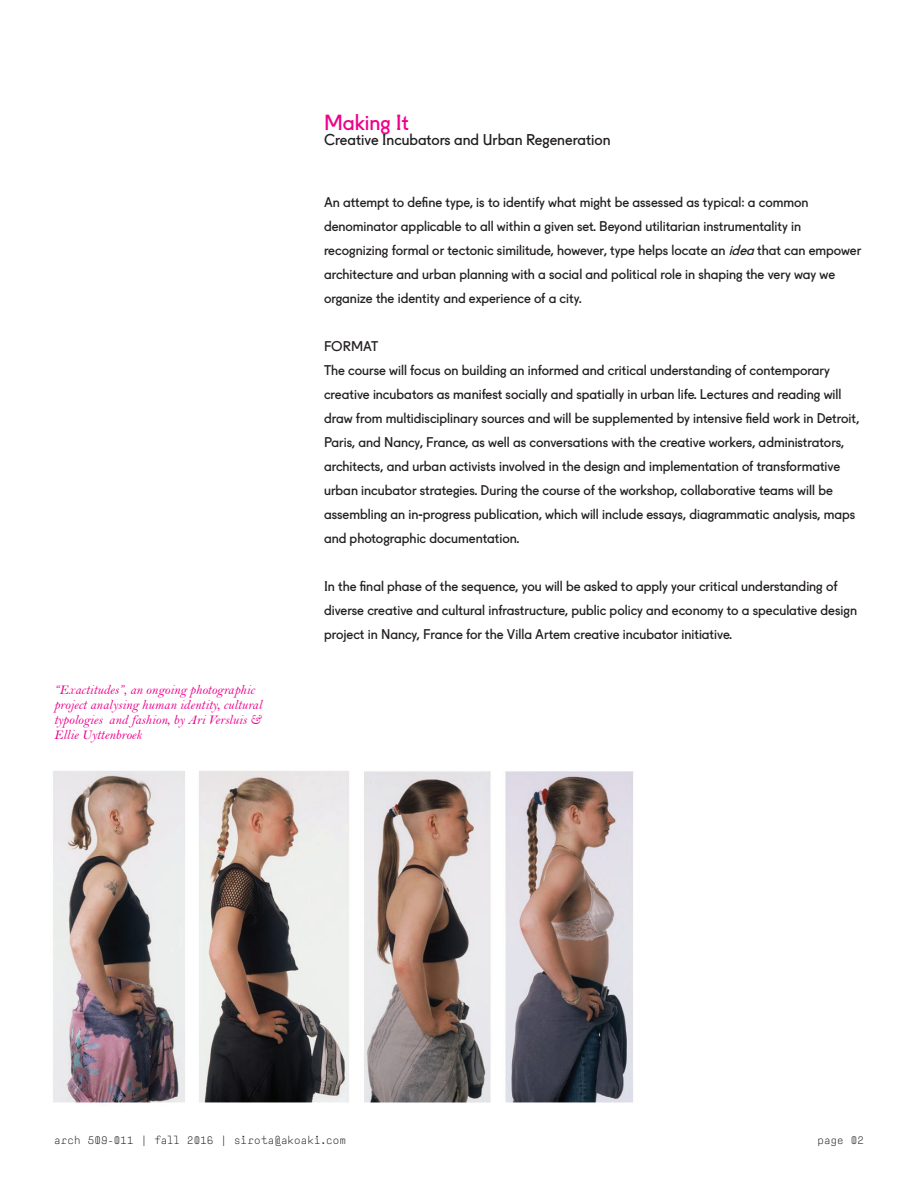
<style>
.page{position:relative;width:918px;height:1188px;background:#fff}
.page>*{position:absolute;margin:0;border:0;box-sizing:border-box;transform-origin:0 0}
.t1{font:21px "Fugue";color:#ed028c}
.t2{font:15px "Fugue";color:#231f20}
.t3{font:13.5px/24px "Fugue";color:#231f20}
.t4{font:13.5px/15px "Bell MT Italic";color:#ed028c}
.t5{font:12px "Septima";letter-spacing:.015em;color:#231f20}
.s1{font-style:italic}
</style>
<div class="page">
<img style="left:53px;top:771px;width:580px;height:332px">
<h1 class="t1" style="left:324px;top:106px;width:86px">Making It</h1>
<p class="t2" style="left:324px;top:128px;width:288px">Creative Incubators and Urban Regeneration</p>
<p class="t4" style="left:54px;top:682px;width:209px">“Exactitudes”, an ongoing photographic project analysing human identity, cultural typologies and fashion, by Ari Versluis &amp; Ellie Uyttenbroek</p>
<p class="t3" style="left:324px;top:189px;width:539px">An attempt to define type, is to identify what might be assessed as typical: a common denominator applicable to all within a given set. Beyond utilitarian instrumentality in recognizing formal or tectonic similitude, however, type helps locate an <span class="s1">idea</span>that can empower architecture and urban planning with a social and political role in shaping the very way we organize the identity and experience of a city.</p>
<p class="t3" style="left:324px;top:333px;width:537px">FORMAT<br>The course will focus on building an informed and critical understanding of contemporary creative incubators as manifest socially and spatially in urban life. Lectures and reading will draw from multidisciplinary sources and will be supplemented by intensive field work in Detroit, Paris, and Nancy, France, as well as conversations with the creative workers, administrators, architects, and urban activists involved in the design and implementation of transformative urban incubator strategies. During the course of the workshop, collaborative teams will be assembling an in-progress publication, which will include essays, diagrammatic analysis, maps and photographic documentation.</p>
<p class="t3" style="left:324px;top:573px;width:535px">In the final phase of the sequence, you will be asked to apply your critical understanding of diverse creative and cultural infrastructure, public policy and economy to a speculative design project in Nancy, France for the Villa Artem creative incubator initiative.</p>
<p class="t5" style="left:54px;top:1133px;width:294px">arch 509-011 | fall 2016 | sirota@akoaki.com</p>
<p class="t5" style="left:817px;top:1133px;width:48px">page 02</p>
</div>
